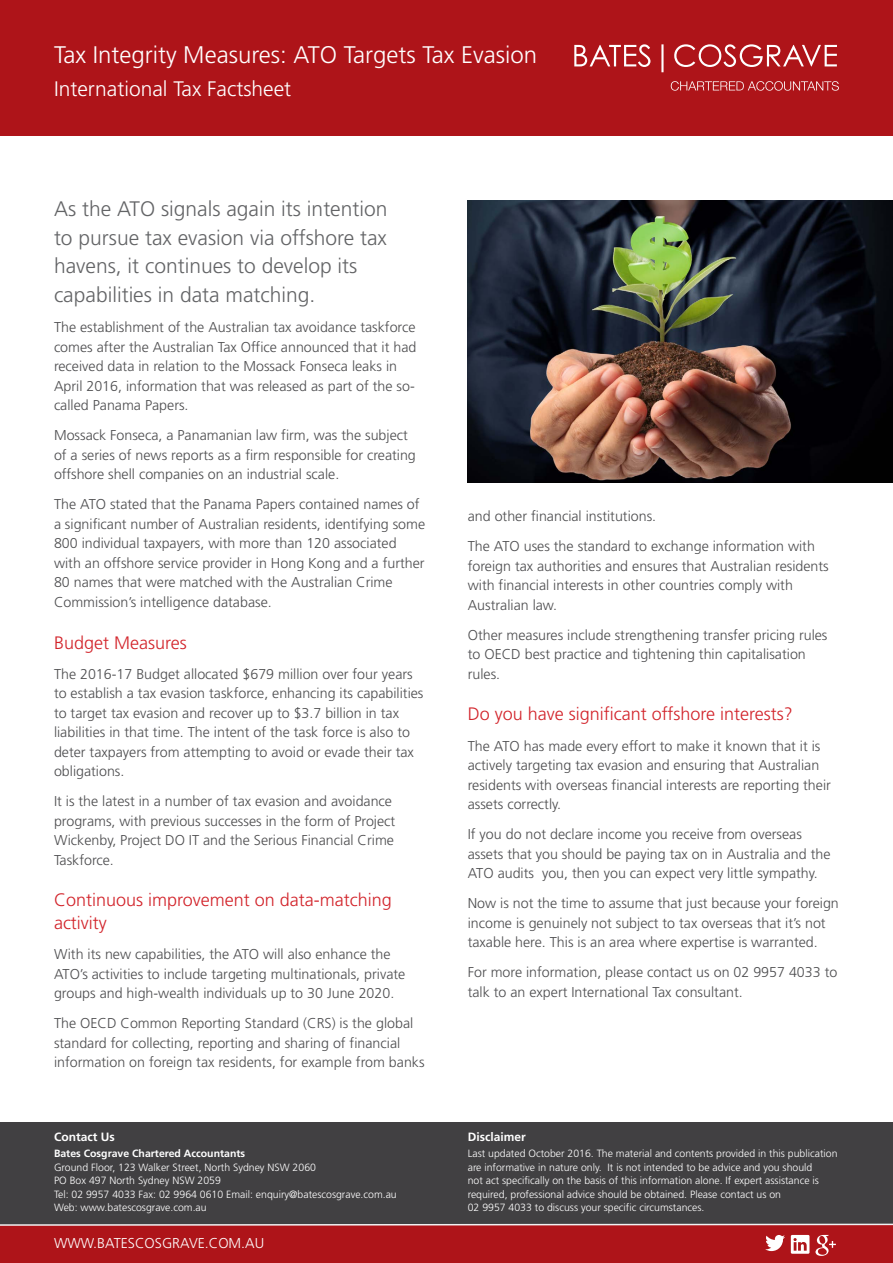
<style>
.page{position:relative;width:893px;height:1263px;background:#fff}
.page>*{position:absolute;margin:0;border:0;box-sizing:border-box;transform-origin:0 0}
.t1{font:300 24px "Frutiger";color:#fff}
.t2{font:300 21px/28.5px "Frutiger";color:#636466}
.t3{font:300 21px "Frutiger";color:#fff}
.t4{font:300 18px/22.5px "Frutiger";color:#d2232a}
.t5{font:300 14.25px/19.5px "Frutiger";color:#4d4d4f}
.t6{font:300 14.25px "Frutiger";color:#fff}
.t7{font:700 12px "Frutiger";color:#fff}
.t8{font:300 10.5px/13.5px "Frutiger";color:#fff}
.t9{font:700 10.5px "Frutiger";color:#fff}
</style>
<div class="page">
<div style="left:0;top:0;width:893px;height:135px;background:#ae1419"></div>
<svg style="left:671px;top:81px;width:168px;height:10px"></svg>
<svg style="left:574px;top:44px;width:263px;height:28px"></svg>
<div style="left:0;top:1122px;width:893px;height:123px;background:#414042"></div>
<div style="left:0;top:1226px;width:893px;height:37px;background:#ae1419"></div>
<svg style="left:765px;top:1235px;width:20px;height:16px"></svg>
<svg style="left:791px;top:1235px;width:18px;height:19px"></svg>
<svg style="left:815px;top:1235px;width:21px;height:21px"></svg>
<svg style="left:0;top:1223px;width:893px;height:3px"></svg>
<img style="left:468px;top:201px;width:425px;height:282px">
<h1 class="t1" style="left:54px;top:41px;width:485px">Tax Integrity Measures: ATO Targets Tax Evasion</h1>
<h2 class="t3" style="left:54px;top:77px;width:239px">International Tax Factsheet</h2>
<h2 class="t2" style="left:54px;top:195px;width:335px">As the ATO signals again its intention to pursue tax evasion via offshore tax havens, it continues to develop its capabilities in data matching.</h2>
<p class="t5" style="left:54px;top:318px;width:364px">The establishment of the Australian tax avoidance taskforce comes after the Australian Tax Office announced that it had received data in relation to the Mossack Fonseca leaks in April 2016, information that was released as part of the so&shy;called Panama Papers.</p>
<p class="t5" style="left:54px;top:426px;width:363px">Mossack Fonseca, a Panamanian law firm, was the subject of a series of news reports as a firm responsible for creating offshore shell companies on an industrial scale.</p>
<p class="t5" style="left:54px;top:495px;width:373px">The ATO stated that the Panama Papers contained names of a significant number of Australian residents, identifying some 800 individual taxpayers, with more than 120 associated with an offshore service provider in Hong Kong and a further 80 names that were matched with the Australian Crime Commission’s intelligence database.</p>
<p class="t4" style="left:54px;top:631px;width:134px">Budget Measures</p>
<p class="t5" style="left:54px;top:664px;width:371px">The 2016-17 Budget allocated $679 million over four years to establish a tax evasion taskforce, enhancing its capabilities to target tax evasion and recover up to $3.7 billion in tax liabilities in that time. The intent of the task force is also to deter taxpayers from attempting to avoid or evade their tax obligations.</p>
<p class="t5" style="left:54px;top:792px;width:343px">It is the latest in a number of tax evasion and avoidance programs, with previous successes in the form of Project Wickenby, Project DO IT and the Serious Financial Crime Taskforce.</p>
<p class="t4" style="left:54px;top:889px;width:339px">Continuous improvement on data-matching activity</p>
<p class="t5" style="left:54px;top:945px;width:353px">With its new capabilities, the ATO will also enhance the<br>ATO’s activities to include targeting multinationals, private groups and high-wealth individuals up to 30 June 2020.</p>
<p class="t5" style="left:54px;top:1014px;width:372px">The OECD Common Reporting Standard (CRS) is the global standard for collecting, reporting and sharing of financial information on foreign tax residents, for example from banks</p>
<p class="t7" style="left:54px;top:1129px;width:62px">Contact Us</p>
<p class="t9" style="left:54px;top:1147px;width:193px">Bates Cosgrave Chartered Accountants</p>
<p class="t8" style="left:54px;top:1160px;width:344px">Ground Floor, 123 Walker Street, North Sydney NSW 2060<br>PO Box 497 North Sydney NSW 2059<br>Tel: 02 9957 4033 Fax: 02 9964 0610 Email: enquiry@batescosgrave.com.au Web: www.batescosgrave.com.au</p>
<p class="t6" style="left:54px;top:1235px;width:212px">WWW.BATESCOSGRAVE.COM.AU</p>
<p class="t5" style="left:468px;top:501px;width:349px;line-height:30.2px">and other financial institutions.<br>The ATO uses the standard to exchange information with</p>
<p class="t5" style="left:468px;top:556px;width:363px">foreign tax authorities and ensures that Australian residents with financial interests in other countries comply with<br>Australian law.</p>
<p class="t5" style="left:468px;top:625px;width:361px">Other measures include strengthening transfer pricing rules to OECD best practice and tightening thin capitalisation rules.</p>
<p class="t4" style="left:468px;top:703px;width:327px">Do you have significant offshore interests?</p>
<p class="t5" style="left:468px;top:736px;width:365px">The ATO has made every effort to make it known that it is actively targeting tax evasion and ensuring that Australian residents with overseas financial interests are reporting their assets correctly.</p>
<p class="t5" style="left:468px;top:825px;width:364px">If you do not declare income you receive from overseas assets that you should be paying tax on in Australia and the<br>ATO audits you, then you can expect very little sympathy.</p>
<p class="t5" style="left:468px;top:894px;width:373px">Now is not the time to assume that just because your foreign income is genuinely not subject to tax overseas that it’s not taxable here. This is an area where expertise is warranted.</p>
<p class="t5" style="left:468px;top:963px;width:371px">For more information, please contact us on 02 9957 4033 to talk to an expert International Tax consultant.</p>
<p class="t7" style="left:468px;top:1129px;width:60px">Disclaimer</p>
<p class="t8" style="left:468px;top:1147px;width:371px">Last updated October 2016. The material and contents provided in this publication are informative in nature only. It is not intended to be advice and you should<br>not act specifically on the basis of this information alone. If expert assistance is required, professional advice should be obtained. Please contact us on<br>02 9957 4033 to discuss your specific circumstances.</p>
</div>
